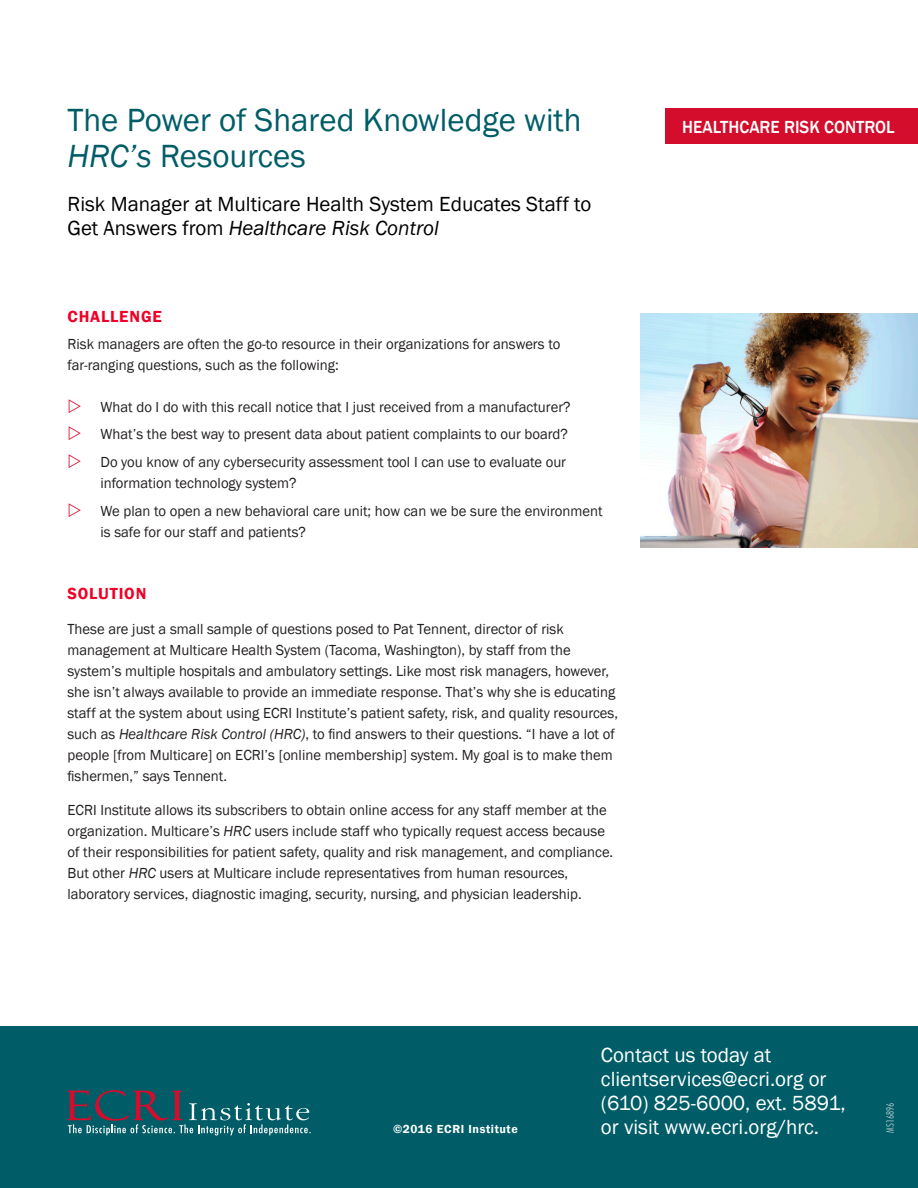
<style>
.page{position:relative;width:918px;height:1188px;background:#fff}
.page>*{position:absolute;margin:0;border:0;box-sizing:border-box;transform-origin:0 0}
.head{font:33px/36px "Franklin Gothic";color:#005d67}
.Contact_us{font:21px/24px "Franklin Gothic";color:#fff}
.subhead1{font:21px/24px "Franklin Gothic";color:#000}
.t1{font:500 18px "Franklin Gothic";color:#fff;scale:.95 1}
.subhead2{font:600 16.5px "Franklin Gothic";letter-spacing:.05em;color:#ef0027}
.body{font:15px/21px "Franklin Gothic";color:#231f20}
.photocaption{font:600 12px "Franklin Gothic";letter-spacing:.05em;color:#fff}
.t2{font:300 condensed 10.2px "Futura BT";color:#b9cbcf}
.s1{font-style:italic}
</style>
<div class="page">
<div style="left:0;top:1026px;width:918px;height:162px;background:#005d67"></div>
<div style="left:665px;top:108px;width:253px;height:35px;background:#d30d2b"></div>
<img style="left:641px;top:313px;width:277px;height:234px">
<svg style="left:68px;top:1090px;width:243px;height:45px"></svg>
<p class="head" style="left:68px;top:103px;width:516px">The Power of Shared Knowledge with<br><span class="s1">HRC’s</span> Resources</p>
<p class="subhead1" style="left:68px;top:193px;width:525px">Risk Manager at Multicare Health System Educates Staff to<br>Get Answers from <span class="s1">Healthcare Risk Control</span></p>
<p class="subhead2" style="left:68px;top:306px;width:96px">CHALLENGE</p>
<p class="body" style="left:68px;top:334px;width:494px">Risk managers are often the go-to resource in their organizations for answers to far-ranging questions, such as the following:</p>
<p class="body" style="left:100px;top:396px;width:472px">What do I do with this recall notice that I just received from a manufacturer?</p>
<p class="body" style="left:100px;top:424px;width:469px">What’s the best way to present data about patient complaints to our board?</p>
<p class="body" style="left:100px;top:452px;width:467px">Do you know of any cybersecurity assessment tool I can use to evaluate our information technology system?</p>
<p class="body" style="left:100px;top:501px;width:504px">We plan to open a new behavioral care unit; how can we be sure the environment is safe for our staff and patients?</p>
<p class="subhead2" style="left:68px;top:583px;width:80px">SOLUTION</p>
<p class="body" style="left:68px;top:618px;width:552px">These are just a small sample of questions posed to Pat Tennent, director of risk management at Multicare Health System (Tacoma, Washington), by staff from the system’s multiple hospitals and ambulatory settings. Like most risk managers, however, she isn’t always available to provide an immediate response. That’s why she is educating staff at the system about using ECRI Institute’s patient safety, risk, and quality resources, such as <span class="s1">Healthcare Risk Control (HRC)</span>, to find answers to their questions. “I have a lot of people [from Multicare] on ECRI’s [online membership] system. My goal is to make them fishermen,” says Tennent.</p>
<p class="body" style="left:68px;top:800px;width:547px">ECRI Institute allows its subscribers to obtain online access for any staff member at the organization. Multicare’s <span class="s1">HRC</span> users include staff who typically request access because of their responsibilities for patient safety, quality and risk management, and compliance.<br>But other <span class="s1">HRC</span> users at Multicare include representatives from human resources, laboratory services, diagnostic imaging, security, nursing, and physician leadership.</p>
<p class="t1" style="left:682px;top:115px;width:225px">HEALTHCARE RISK CONTROL</p>
<p class="photocaption" style="left:393px;top:1122px;width:126px">©2016 ECRI Institute</p>
<p class="Contact_us" style="left:601px;top:1044px;width:246px">Contact us today at clientservices@ecri.org or (610) 825-6000, ext. 5891, or visit www.ecri.org/hrc.</p>
<p class="t2" style="left:884px;top:1132px;width:31px;rotate:-90deg">MS16896</p>
</div>
